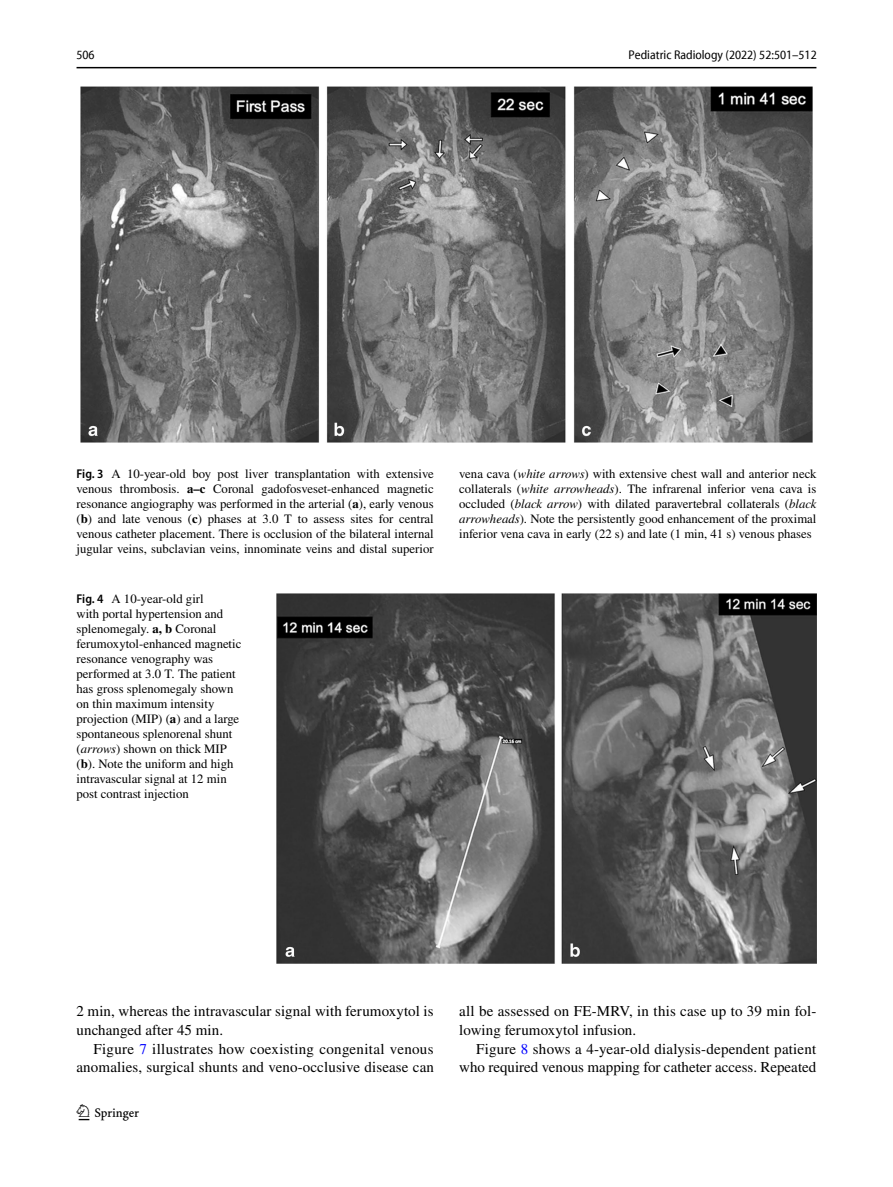
<style>
.page{position:relative;width:893px;height:1187px;background:#fff}
.page>*{position:absolute;margin:0;border:0;box-sizing:border-box;transform-origin:0 0}
.t1{font:22.5px "Springnew Regular 2";color:#000}
.t2{font:15px/18.8px "STIX";letter-spacing:.005em;color:#000}
.t3{font:12.75px/15px "STIX";color:#000;text-align:justify}
.t4{font:semi-condensed 12.75px "Myriad Pro Unic";color:#000}
.s1{font-family:"Myriad Pro";font-weight:600;font-stretch:semi-condensed}
.s2{font-weight:700}
.s3{font-style:italic}
.s4{color:#00f}
</style>
<div class="page">
<hr style="left:77px;top:67px;width:739px;height:1px;background:#000">
<img style="left:81px;top:87px;width:731px;height:355px">
<img style="left:276px;top:593px;width:540px;height:370px">
<p class="t4" style="left:77px;top:50px;width:20px">506</p>
<p class="t4" style="left:629px;top:50px;width:190px">Pediatric Radiology (2022) 52:501–512</p>
<p class="t3" style="left:77px;top:466px;width:359px"><span class="s1">Fig. 3</span> A 10-year-old boy post liver transplantation with extensive venous thrombosis. <span class="s2">a–c</span> Coronal gadofosveset-enhanced magnetic resonance angiography was performed in the arterial (<span class="s2">a</span>), early venous (<span class="s2">b</span>) and late venous (<span class="s2">c</span>) phases at 3.0 T to assess sites for central venous catheter placement. There is occlusion of the bilateral internal jugular veins, subclavian veins, innominate veins and distal superior</p>
<p class="t3" style="left:459px;top:466px;width:359px">vena cava (<span class="s3">white arrows</span>) with extensive chest wall and anterior neck collaterals (<span class="s3">white arrowheads</span>). The infrarenal inferior vena cava is occluded (<span class="s3">black arrow</span>) with dilated paravertebral collaterals (<span class="s3">black arrowheads</span>). Note the persistently good enhancement of the proximal inferior vena cava in early (22 s) and late (1 min, 41 s) venous phases</p>
<p class="t3" style="left:77px;top:592px;width:166px;text-align:left"><span class="s1">Fig. 4</span> A 10-year-old girl<br>with portal hypertension and splenomegaly. <span class="s2">a, b</span> Coronal ferumoxytol-enhanced magnetic resonance venography was performed at 3.0 T. The patient has gross splenomegaly shown on thin maximum intensity projection (MIP) (<span class="s2">a</span>) and a large spontaneous splenorenal shunt (<span class="s3">arrows</span>) shown on thick MIP (<span class="s2">b</span>). Note the uniform and high intravascular signal at 12 min post contrast injection</p>
<p class="t2" style="left:77px;top:1002px;width:359px">2 min, whereas the intravascular signal with ferumoxytol is unchanged after 45 min.</p>
<p class="t2" style="left:77px;top:1040px;width:359px;text-align:right">Figure <span class="s4">7</span> illustrates how coexisting congenital venous anomalies, surgical shunts and veno-occlusive disease can</p>
<h1 class="t1" style="left:79px;top:1104px;width:62px">1 3</h1>
<p class="t2" style="left:459px;top:1002px;width:359px">all be assessed on FE-MRV, in this case up to 39 min fol&shy;lowing ferumoxytol infusion.</p>
<p class="t2" style="left:459px;top:1040px;width:359px;text-align:right">Figure <span class="s4">8</span> shows a 4-year-old dialysis-dependent patient who required venous mapping for catheter access. Repeated</p>
</div>
